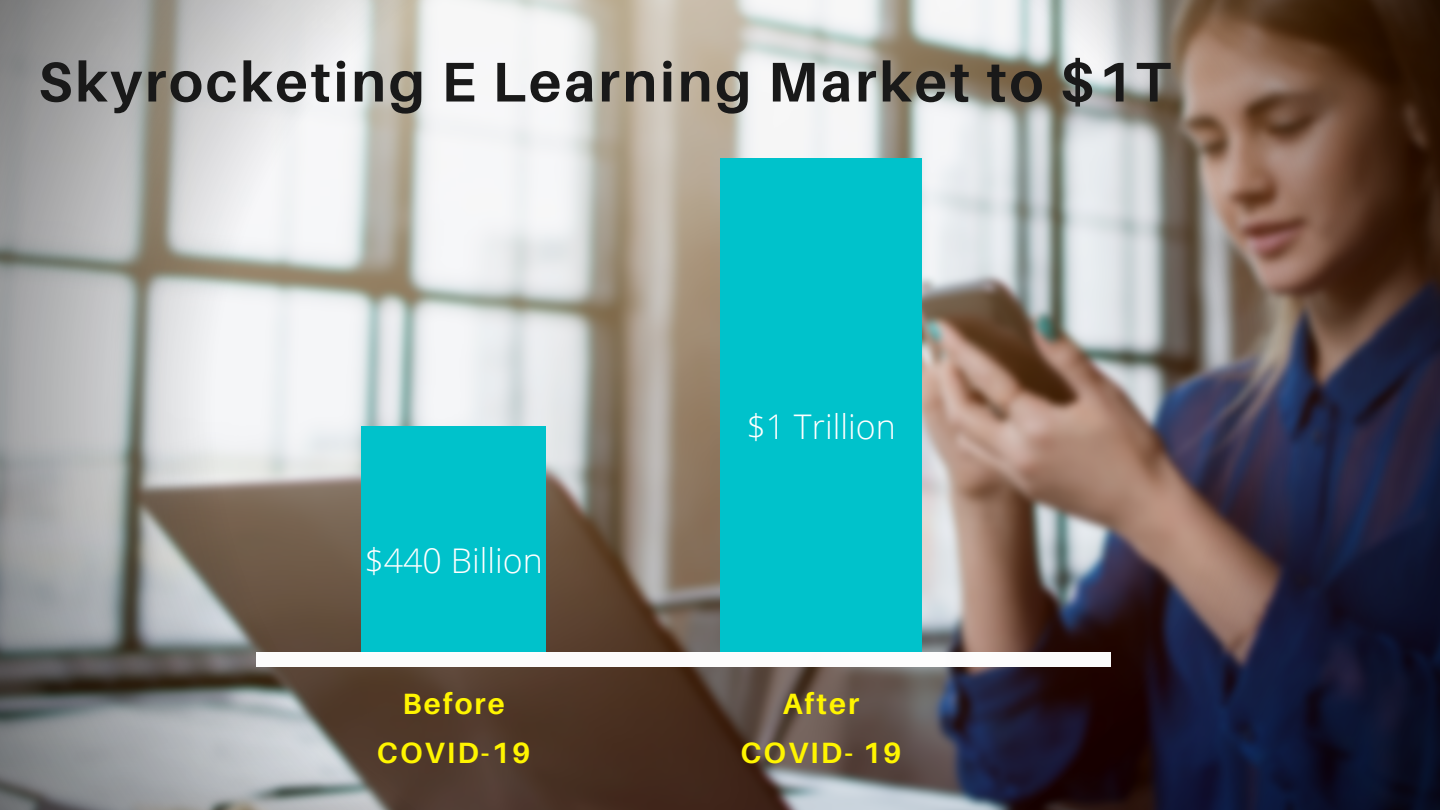
<style>
.page{position:relative;width:1440px;height:810px;background:#fff}
.page>*{position:absolute;margin:0;border:0;box-sizing:border-box;transform-origin:0 0}
.t1{font:700 56px "Aileron";letter-spacing:.05em;color:#191919}
.t2{font:300 34px "Open Sans";color:#fff}
.t3{font:700 29.4px/48.9px "Aileron";letter-spacing:.07em;color:#fff500;text-align:center}
</style>
<div class="page">
<img style="left:0;top:0;width:1440px;height:810px">
<div style="left:361px;top:426px;width:185px;height:228px;background:#00c2cb"></div>
<div style="left:720px;top:158px;width:202px;height:494px;background:#00c2cb"></div>
<div style="left:256px;top:652px;width:855px;height:15px;background:#fff"></div>
<p class="t1" style="left:38px;top:47px;width:1134px">Skyrocketing E Learning Market to $1T</p>
<p class="t2" style="left:364px;top:537px;width:180px">$440 Billion</p>
<p class="t2" style="left:746px;top:403px;width:151px">$1 Trillion</p>
<p class="t3" style="left:377px;top:679px;width:155px">Before<br>COVID-19</p>
<p class="t3" style="left:740px;top:679px;width:163px">After<br>COVID- 19</p>
</div>
